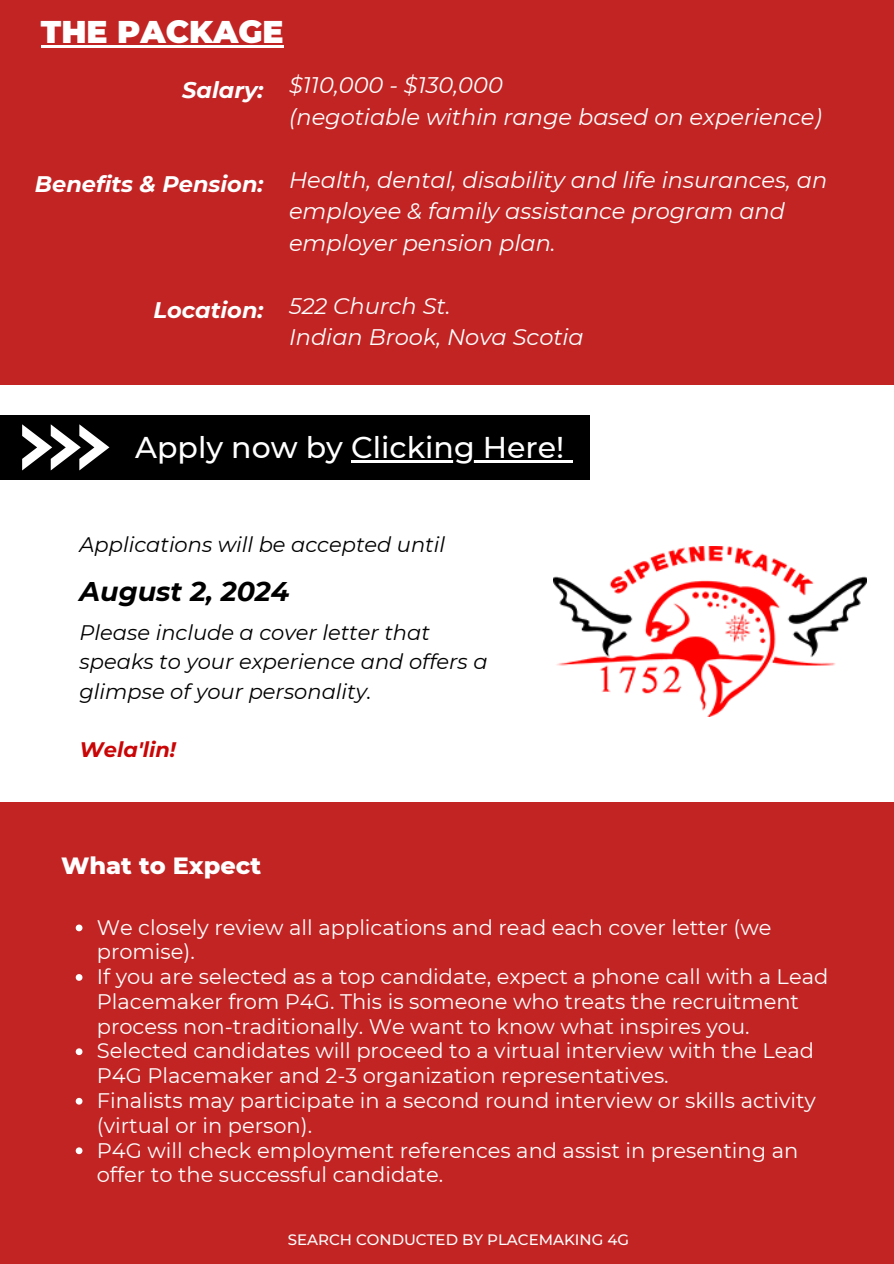
<style>
.page{position:relative;width:894px;height:1264px;background:#fff}
.page>*{position:absolute;margin:0;border:0;box-sizing:border-box;transform-origin:0 0}
.t1{font:900 31.35px "Montserrat";color:#fff}
.t2{font:500 30px "Montserrat";color:#fff}
.t3{font:italic 700 27px "Montserrat";color:#000}
.t4{font:800 24px "Montserrat";color:#fff}
.t5{font:italic 22.5px/31.5px "Montserrat";color:#fff}
.t6{font:italic 700 22.5px "Montserrat";color:#fff}
.t7{font:21px/24.8px "Montserrat";color:#fff}
.t8{font:italic 21px/29.2px "Montserrat";color:#000}
.t9{font:italic 700 21px "Montserrat";color:#ca0506}
.t10{font:500 15px "Montserrat";color:#fff}
</style>
<div class="page">
<div style="left:0;top:802px;width:893px;height:461px;background:#c22424"></div>
<div style="left:0;top:0;width:893px;height:385px;background:#c22424"></div>
<div style="left:0;top:415px;width:589px;height:65px;background:#000"></div>
<svg style="left:22px;top:424px;width:87px;height:46px"></svg>
<img style="left:553px;top:546px;width:312px;height:170px">
<hr style="left:351px;top:460px;width:213px;height:3px;background:#fff">
<svg style="left:564px;top:460px;width:8px;height:3px"></svg>
<svg style="left:76px;top:924px;width:6px;height:7px"></svg>
<svg style="left:76px;top:974px;width:6px;height:6px"></svg>
<svg style="left:76px;top:1048px;width:6px;height:7px"></svg>
<svg style="left:76px;top:1097px;width:6px;height:7px"></svg>
<svg style="left:76px;top:1147px;width:6px;height:7px"></svg>
<hr style="left:41px;top:46px;width:242px;height:2px;background:#fff">
<h1 class="t1" style="left:41px;top:13px;width:244px">THE PACKAGE</h1>
<p class="t6" style="left:182px;top:76px;width:83px">Salary:</p>
<p class="t5" style="left:289px;top:69px;width:534px">$110,000 - $130,000<br>(negotiable within range based on experience)</p>
<p class="t6" style="left:35px;top:170px;width:230px">Benefits &amp; Pension:</p>
<p class="t6" style="left:153px;top:296px;width:111px">Location:</p>
<p class="t5" style="left:289px;top:164px;width:539px">Health, dental, disability and life insurances, an employee &amp; family assistance program and employer pension plan.</p>
<p class="t5" style="left:289px;top:290px;width:296px">522 Church St.<br>Indian Brook, Nova Scotia</p>
<h2 class="t2" style="left:135px;top:429px;width:430px">Apply now by Clicking Here!</h2>
<p class="t8" style="left:80px;top:530px;width:367px">Applications will be accepted until</p>
<p class="t3" style="left:80px;top:575px;width:211px">August 2, 2024</p>
<p class="t8" style="left:80px;top:618px;width:409px">Please include a cover letter that speaks to your experience and offers a glimpse of your personality.</p>
<p class="t9" style="left:80px;top:737px;width:98px">Wela'lin!</p>
<p class="t4" style="left:61px;top:850px;width:201px">What to Expect</p>
<p class="t7" style="left:97px;top:914px;width:732px">We closely review all applications and read each cover letter (we promise).<br>If you are selected as a top candidate, expect a phone call with a Lead Placemaker from P4G. This is someone who treats the recruitment process non-traditionally. We want to know what inspires you.<br>Selected candidates will proceed to a virtual interview with the Lead P4G Placemaker and 2-3 organization representatives.<br>Finalists may participate in a second round interview or skills activity (virtual or in person).<br>P4G will check employment references and assist in presenting an offer to the successful candidate.</p>
<p class="t10" style="left:287px;top:1230px;width:343px">SEARCH CONDUCTED BY PLACEMAKING 4G</p>
</div>
